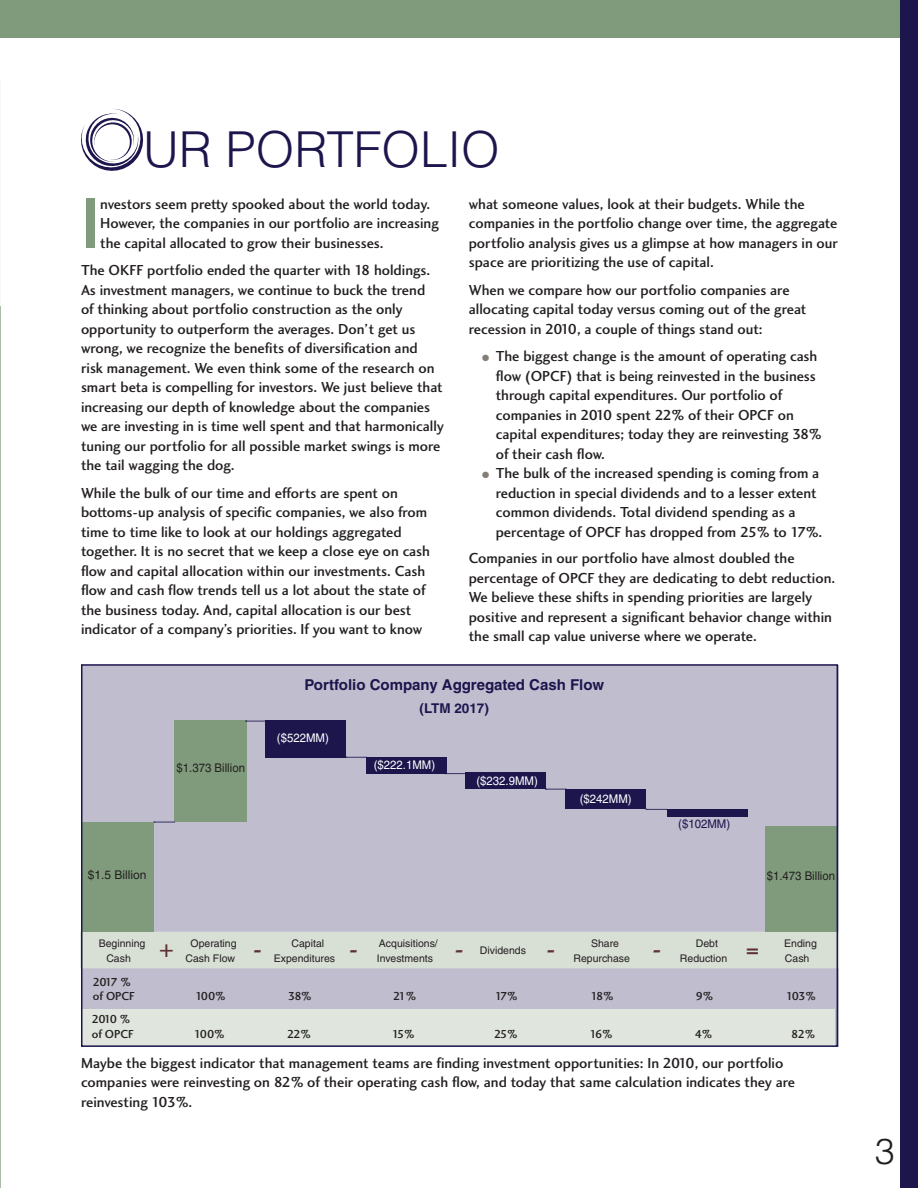
<style>
.page{position:relative;width:918px;height:1188px;background:#fff}
.page>*{position:absolute;margin:0;border:0;box-sizing:border-box;transform-origin:0 0}
.Main_copy{font:73.5px "Charlotte Sans Medium Plain";color:#809b7c}
.Main_Heads{font:300 49.5px "Helvetica";color:#1c164d}
.Main_copy-2{font:300 36px "Helvetica";color:#231f20}
.Main_copy-3{font:25.5px "Charlotte Sans Bold Plain";color:#5f3134}
.Main_copy-4{font:21px "Charlotte Sans Bold Plain";color:#5f3134}
.Main_copy-5{font:15px/19.5px "Charlotte Sans Medium Plain";color:#231f20}
.Chart_head{font:700 15px "Helvetica";color:#1c164d}
.Chart_head-2{font:700 13.5px "Helvetica";color:#1c164d}
.Main_copy-6{font:12px "Charlotte Sans Medium Plain";letter-spacing:-.07em;color:#231f20}
.Chart_main_copy{font:12px "Helvetica";color:#fff;scale:.95 1}
.Chart_main_copy-2{font:12px "Helvetica";color:#231f20;scale:.95 1}
.Chart_main_copy-3{font:12px "Helvetica";color:#231f20}
.Chart_main_copy-4{font:12px "Helvetica";color:#1c164d;scale:.95 1}
.Chart_main_copy-5{font:10.5px/15px "Helvetica";color:#231f20}
.s1{color:#847e76}
</style>
<div class="page">
<div style="left:81px;top:665px;width:757px;height:382px;background:#c0bdce"></div>
<hr style="left:0;top:306px;width:1px;height:882px;background:#abbca8">
<div style="left:0;top:0;width:918px;height:38px;background:#809b7c"></div>
<div style="left:901px;top:0;width:17px;height:1188px;background:#1c164d"></div>
<svg style="left:81px;top:109px;width:62px;height:62px"></svg>
<div style="left:80px;top:932px;width:759px;height:36px;background:#d8dfd5"></div>
<div style="left:81px;top:822px;width:72px;height:110px;background:#809b7c"></div>
<div style="left:174px;top:720px;width:72px;height:102px;background:#809b7c"></div>
<div style="left:265px;top:720px;width:81px;height:37px;background:#1c164d"></div>
<div style="left:366px;top:757px;width:80px;height:16px;background:#1c164d"></div>
<div style="left:465px;top:773px;width:81px;height:16px;background:#1c164d"></div>
<div style="left:565px;top:790px;width:81px;height:19px;background:#1c164d"></div>
<div style="left:667px;top:809px;width:80px;height:8px;background:#1c164d"></div>
<div style="left:766px;top:826px;width:72px;height:106px;background:#809b7c"></div>
<svg style="left:246px;top:721px;width:19px;height:1px"></svg>
<svg style="left:154px;top:822px;width:21px;height:1px"></svg>
<svg style="left:346px;top:757px;width:20px;height:1px"></svg>
<svg style="left:445px;top:773px;width:20px;height:1px"></svg>
<svg style="left:545px;top:789px;width:21px;height:1px"></svg>
<svg style="left:646px;top:809px;width:21px;height:1px"></svg>
<div style="left:82px;top:1009px;width:753px;height:37px;background:#e0e6dd"></div>
<div style="left:81px;top:664px;width:757px;height:383px;border:2px solid #1c164d"></div>
<p class="Main_Heads" style="left:143px;top:118px;width:358px">UR PORTFOLIO</p>
<p class="Main_copy" style="left:81px;top:181px;width:21px">I</p>
<p class="Main_copy-5" style="left:100px;top:194px;width:340px">nvestors seem pretty spooked about the world today.<br>However, the companies in our portfolio are increasing the capital allocated to grow their businesses.</p>
<p class="Main_copy-5" style="left:81px;top:261px;width:364px">The OKFF portfolio ended the quarter with 18 holdings.<br>As investment managers, we continue to buck the trend<br>of thinking about portfolio construction as the only opportunity to outperform the averages. Don’t get us wrong, we recognize the benefits of diversification and<br>risk management. We even think some of the research on smart beta is compelling for investors. We just believe that increasing our depth of knowledge about the companies we are investing in is time well spent and that harmonically tuning our portfolio for all possible market swings is more the tail wagging the dog.</p>
<p class="Main_copy-5" style="left:81px;top:483px;width:351px">While the bulk of our time and efforts are spent on bottoms-up analysis of specific companies, we also from time to time like to look at our holdings aggregated together. It is no secret that we keep a close eye on cash flow and capital allocation within our investments. Cash flow and cash flow trends tell us a lot about the state of the business today. And, capital allocation is our best indicator of a company’s priorities. If you want to know</p>
<p class="Main_copy-5" style="left:469px;top:194px;width:371px">what someone values, look at their budgets. While the companies in the portfolio change over time, the aggregate portfolio analysis gives us a glimpse at how managers in our space are prioritizing the use of capital.</p>
<p class="Main_copy-5" style="left:469px;top:280px;width:339px">When we compare how our portfolio companies are allocating capital today versus coming out of the great recession in 2010, a couple of things stand out:</p>
<p class="Main_copy-5" style="left:496px;top:347px;width:327px;text-indent:-14px"><span class="s1">●</span> The biggest change is the amount of operating cash flow (OPCF) that is being reinvested in the business through capital expenditures. Our portfolio of companies in 2010 spent 22% of their OPCF on capital expenditures; today they are reinvesting 38% of their cash flow.</p>
<p class="Main_copy-5" style="left:496px;top:464px;width:328px;text-indent:-14px"><span class="s1">●</span> The bulk of the increased spending is coming from a reduction in special dividends and to a lesser extent common dividends. Total dividend spending as a percentage of OPCF has dropped from 25% to 17%.</p>
<p class="Main_copy-5" style="left:469px;top:549px;width:368px">Companies in our portfolio have almost doubled the percentage of OPCF they are dedicating to debt reduction.<br>We believe these shifts in spending priorities are largely positive and represent a significant behavior change within the small cap value universe where we operate.</p>
<p class="Chart_head" style="left:305px;top:675px;width:301px">Portfolio Company Aggregated Cash Flow</p>
<p class="Chart_head-2" style="left:420px;top:700px;width:71px">(LTM 2017)</p>
<p class="Chart_main_copy-2" style="left:177px;top:761px;width:74px">$1.373 Billion</p>
<p class="Chart_main_copy" style="left:277px;top:731px;width:56px">($522MM)</p>
<p class="Chart_main_copy-3" style="left:88px;top:868px;width:60px">$1.5 Billion</p>
<p class="Chart_main_copy" style="left:374px;top:758px;width:66px">($222.1MM)</p>
<p class="Chart_main_copy" style="left:476px;top:774px;width:66px">($232.9MM)</p>
<p class="Chart_main_copy" style="left:580px;top:792px;width:56px">($242MM)</p>
<p class="Chart_main_copy-4" style="left:678px;top:817px;width:56px">($102MM)</p>
<p class="Chart_main_copy-2" style="left:767px;top:869px;width:74px">$1.473 Billion</p>
<p class="Chart_main_copy-5" style="left:106px;top:935px;width:40px;text-indent:-8px">Beginning<br>Cash</p>
<p class="Chart_main_copy-5" style="left:186px;top:935px;width:53px;text-align:center">Operating<br>Cash Flow</p>
<p class="Chart_main_copy-5" style="left:274px;top:935px;width:63px;text-indent:18px">Capital<br>Expenditures</p>
<p class="Chart_main_copy-5" style="left:377px;top:935px;width:62px">Acquisitions/<br>Investments</p>
<p class="Chart_main_copy-5" style="left:480px;top:943px;width:48px">Dividends</p>
<p class="Chart_main_copy-5" style="left:573px;top:935px;width:58px;text-indent:18px">Share<br>Repurchase</p>
<p class="Chart_main_copy-5" style="left:680px;top:935px;width:49px;text-indent:16px">Debt<br>Reduction</p>
<p class="Chart_main_copy-5" style="left:784px;top:935px;width:34px">Ending<br>Cash</p>
<p class="Main_copy-4" style="left:160px;top:938px;width:14px">+</p>
<p class="Main_copy-3" style="left:253px;top:934px;width:11px">-</p>
<p class="Main_copy-3" style="left:349px;top:934px;width:11px">-</p>
<p class="Main_copy-3" style="left:454px;top:934px;width:11px">-</p>
<p class="Main_copy-3" style="left:546px;top:934px;width:11px">-</p>
<p class="Main_copy-3" style="left:652px;top:934px;width:11px">-</p>
<p class="Main_copy-3" style="left:745px;top:936px;width:17px">=</p>
<p class="Main_copy-6" style="left:93px;top:975px;width:40px">2017 %</p>
<p class="Main_copy-6" style="left:93px;top:990px;width:44px">of OPCF</p>
<p class="Main_copy-6" style="left:195px;top:990px;width:32px">100%</p>
<p class="Main_copy-6" style="left:288px;top:990px;width:25px">38%</p>
<p class="Main_copy-6" style="left:393px;top:990px;width:24px">21%</p>
<p class="Main_copy-6" style="left:495px;top:990px;width:24px">17%</p>
<p class="Main_copy-6" style="left:591px;top:990px;width:24px">18%</p>
<p class="Main_copy-6" style="left:696px;top:990px;width:19px">9%</p>
<p class="Main_copy-6" style="left:786px;top:990px;width:31px">103%</p>
<p class="Main_copy-6" style="left:92px;top:1013px;width:40px">2010 %</p>
<p class="Main_copy-6" style="left:92px;top:1027px;width:44px">of OPCF</p>
<p class="Main_copy-6" style="left:194px;top:1027px;width:32px">100%</p>
<p class="Main_copy-6" style="left:287px;top:1027px;width:25px">22%</p>
<p class="Main_copy-6" style="left:392px;top:1027px;width:24px">15%</p>
<p class="Main_copy-6" style="left:494px;top:1027px;width:25px">25%</p>
<p class="Main_copy-6" style="left:590px;top:1027px;width:24px">16%</p>
<p class="Main_copy-6" style="left:695px;top:1027px;width:19px">4%</p>
<p class="Main_copy-6" style="left:791px;top:1027px;width:25px">82%</p>
<p class="Main_copy-5" style="left:81px;top:1053px;width:716px">Maybe the biggest indicator that management teams are finding investment opportunities: In 2010, our portfolio companies were reinvesting on 82% of their operating cash flow, and today that same calculation indicates they are reinvesting 103%.</p>
<p class="Main_copy-2" style="left:875px;top:1128px;width:22px">3</p>
</div>
